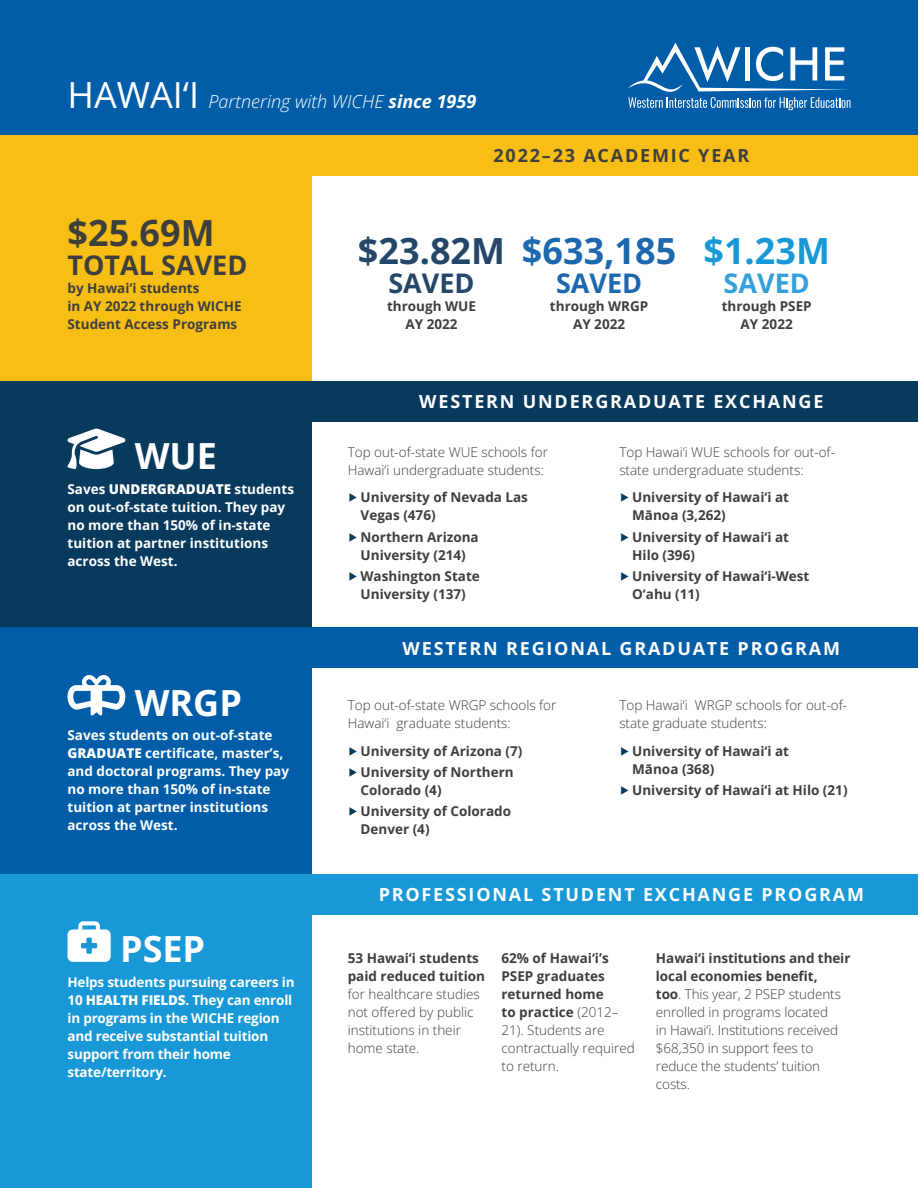
<style>
.page{position:relative;width:918px;height:1188px;background:#fff}
.page>*{position:absolute;margin:0;border:0;box-sizing:border-box;transform-origin:0 0}
.Body_Text{font:700 36px "Open Sans";color:#fff}
.Body_Text-2{font:700 36px "Open Sans";color:#1d67ae}
.Body_Text-3{font:700 36px "Open Sans";color:#244669}
.Body_Text-4{font:700 36px "Open Sans";color:#3e3e3f}
.Body_Text-5{font:700 36px "Open Sans";color:#1898d6}
.Subheading{font:700 27px "Open Sans";color:#3e3e3f}
.Subheading-2{font:700 27px "Open Sans";color:#244669}
.Subheading-3{font:700 27px "Open Sans";color:#1d67ae}
.Subheading-4{font:700 27px "Open Sans";color:#33a0d9}
.Subheading-5{font:700 18px "Open Sans";letter-spacing:.1em;color:#fff}
.Heading{font:italic 300 18px "Open Sans";color:#fff}
.Subheading-6{font:700 18px "Open Sans";letter-spacing:.1em;color:#3e3e3f}
.Body_Text-6{font:300 13.5px/18px "Open Sans";color:#3e3e3f}
.Body_Text-7{font:700 13.5px/18px "Open Sans";color:#3e3e3f;text-align:center}
.Body_Text-8{font:700 13.5px/18px "Open Sans";color:#fff}
.s1{font-weight:400;font-style:normal;font-size:36px}
.s2{font-weight:700}
.s3{font-weight:800}
.s4{color:#083a5e}
</style>
<div class="page">
<div style="left:0;top:0;width:918px;height:135px;background:#015da7"></div>
<div style="left:0;top:135px;width:311px;height:246px;background:#f7be16"></div>
<div style="left:0;top:381px;width:312px;height:247px;background:#083a5e"></div>
<div style="left:0;top:628px;width:312px;height:246px;background:#015da7"></div>
<div style="left:0;top:874px;width:312px;height:314px;background:#1898d6"></div>
<div style="left:311px;top:135px;width:607px;height:41px;background:#f7be16"></div>
<div style="left:311px;top:381px;width:607px;height:41px;background:#083a5e"></div>
<svg style="left:628px;top:43px;width:223px;height:67px"></svg>
<div style="left:311px;top:628px;width:607px;height:40px;background:#015da7"></div>
<div style="left:311px;top:874px;width:607px;height:41px;background:#1898d6"></div>
<svg style="left:67px;top:429px;width:58px;height:40px"></svg>
<svg style="left:67px;top:675px;width:58px;height:41px"></svg>
<svg style="left:68px;top:921px;width:43px;height:41px"></svg>
<p class="Heading" style="left:68px;top:89px;width:410px"><span class="s1">HAWAI‘I</span> Partnering with WICHE <span class="s2">since 1959</span></p>
<p class="Subheading-6" style="left:493px;top:143px;width:257px">2022–23 ACADEMIC YEAR</p>
<p class="Body_Text-4" style="left:68px;top:209px;width:149px">$25.69M</p>
<p class="Subheading" style="left:68px;top:247px;width:181px">TOTAL SAVED</p>
<p class="Body_Text-7" style="left:68px;top:279px;width:176px;text-align:left">by Hawai‘i students<br>in AY 2022 through WICHE<br>Student Access Programs</p>
<p class="Body_Text" style="left:135px;top:431px;width:84px">WUE</p>
<p class="Body_Text-8" style="left:68px;top:480px;width:228px">Saves <span class="s3">UNDERGRADUATE</span> students on out-of-state tuition. They pay no more than 150% of in-state tuition at partner institutions across the West.</p>
<p class="Body_Text" style="left:135px;top:678px;width:109px">WRGP</p>
<p class="Body_Text-8" style="left:68px;top:726px;width:223px">Saves students on out-of-state<br><span class="s3">GRADUATE</span> certificate, master’s, and doctoral programs. They pay no more than 150% of in-state tuition at partner institutions across the West.</p>
<p class="Body_Text" style="left:120px;top:924px;width:87px">PSEP</p>
<p class="Body_Text-8" style="left:68px;top:972px;width:229px">Helps students pursuing careers in<br>10 <span class="s3">HEALTH FIELDS</span>. They can enroll in programs in the WICHE region and receive substantial tuition support from their home state/territory.</p>
<p class="Body_Text-3" style="left:358px;top:227px;width:149px">$23.82M</p>
<p class="Body_Text-2" style="left:522px;top:227px;width:156px">$633,185</p>
<p class="Body_Text-5" style="left:703px;top:227px;width:128px">$1.23M</p>
<p class="Subheading-2" style="left:388px;top:265px;width:88px">SAVED</p>
<p class="Body_Text-7" style="left:387px;top:297px;width:90px">through WUE<br>AY 2022</p>
<p class="Subheading-3" style="left:556px;top:265px;width:88px">SAVED</p>
<p class="Body_Text-7" style="left:550px;top:297px;width:100px">through WRGP<br>AY 2022</p>
<p class="Subheading-4" style="left:724px;top:265px;width:88px">SAVED</p>
<p class="Body_Text-7" style="left:722px;top:297px;width:92px">through PSEP<br>AY 2022</p>
<p class="Subheading-5" style="left:419px;top:389px;width:406px">WESTERN UNDERGRADUATE EXCHANGE</p>
<p class="Body_Text-6" style="left:348px;top:442px;width:202px">Top out-of-state WUE schools for<br>Hawai‘i undergraduate students:</p>
<p class="Body_Text-7" style="left:348px;top:488px;width:182px"><span class="s4">▶</span> University of Nevada Las</p>
<p class="Body_Text-6" style="left:619px;top:442px;width:217px">Top Hawai‘i WUE schools for out-of&shy;state undergraduate students:</p>
<p class="Body_Text-7" style="left:619px;top:488px;width:171px"><span class="s4">▶</span> University of Hawai‘i at</p>
<p class="Body_Text-7" style="left:632px;top:506px;width:95px">Mānoa (3,262)</p>
<p class="Body_Text-7" style="left:632px;top:545px;width:64px">Hilo (396)</p>
<p class="Body_Text-7" style="left:632px;top:585px;width:69px">O‘ahu (11)</p>
<p class="Body_Text-7" style="left:361px;top:506px;width:77px">Vegas (476)</p>
<p class="Body_Text-7" style="left:361px;top:545px;width:107px">University (214)</p>
<p class="Body_Text-7" style="left:361px;top:585px;width:107px">University (137)</p>
<p class="Body_Text-7" style="left:619px;top:527px;width:171px"><span class="s4">▶</span> University of Hawai‘i at</p>
<p class="Body_Text-7" style="left:348px;top:527px;width:133px"><span class="s4">▶</span> Northern Arizona</p>
<p class="Body_Text-7" style="left:348px;top:567px;width:134px"><span class="s4">▶</span> Washington State</p>
<p class="Body_Text-7" style="left:619px;top:567px;width:192px"><span class="s4">▶</span> University of Hawai‘i-West</p>
<p class="Subheading-5" style="left:403px;top:636px;width:439px">WESTERN REGIONAL GRADUATE PROGRAM</p>
<p class="Body_Text-6" style="left:348px;top:695px;width:210px">Top out-of-state WRGP schools for<br>Hawai‘i graduate students:</p>
<p class="Body_Text-6" style="left:619px;top:695px;width:229px">Top Hawai‘i WRGP schools for out-of&shy;state graduate students:</p>
<p class="Body_Text-7" style="left:348px;top:741px;width:176px"><span class="s4">▶</span> University of Arizona (7)</p>
<p class="Body_Text-7" style="left:619px;top:741px;width:171px"><span class="s4">▶</span> University of Hawai‘i at</p>
<p class="Body_Text-7" style="left:348px;top:763px;width:167px"><span class="s4">▶</span> University of Northern</p>
<p class="Body_Text-7" style="left:632px;top:759px;width:84px">Mānoa (368)</p>
<p class="Body_Text-7" style="left:361px;top:781px;width:82px">Colorado (4)</p>
<p class="Body_Text-7" style="left:361px;top:820px;width:71px">Denver (4)</p>
<p class="Body_Text-7" style="left:348px;top:802px;width:165px"><span class="s4">▶</span> University of Colorado</p>
<p class="Body_Text-7" style="left:619px;top:781px;width:230px"><span class="s4">▶</span> University of Hawai‘i at Hilo (21)</p>
<p class="Subheading-5" style="left:379px;top:882px;width:487px">PROFESSIONAL STUDENT EXCHANGE PROGRAM</p>
<p class="Body_Text-6" style="left:502px;top:949px;width:135px"><span class="s2">62% of Hawai‘i’s<br>PSEP graduates returned home<br>to practice</span> (2012–<br>21). Students are contractually required to return.</p>
<p class="Body_Text-6" style="left:348px;top:949px;width:139px"><span class="s2">53 Hawai‘i students paid reduced tuition </span>for healthcare studies not offered by public institutions in their home state.</p>
<p class="Body_Text-6" style="left:656px;top:949px;width:196px"><span class="s2">Hawai‘i institutions and their local economies benefit,<br>too</span>. This year, 2 PSEP students enrolled in programs located<br>in Hawai‘i. Institutions received $68,350 in support fees to reduce the students’ tuition costs.</p>
</div>
